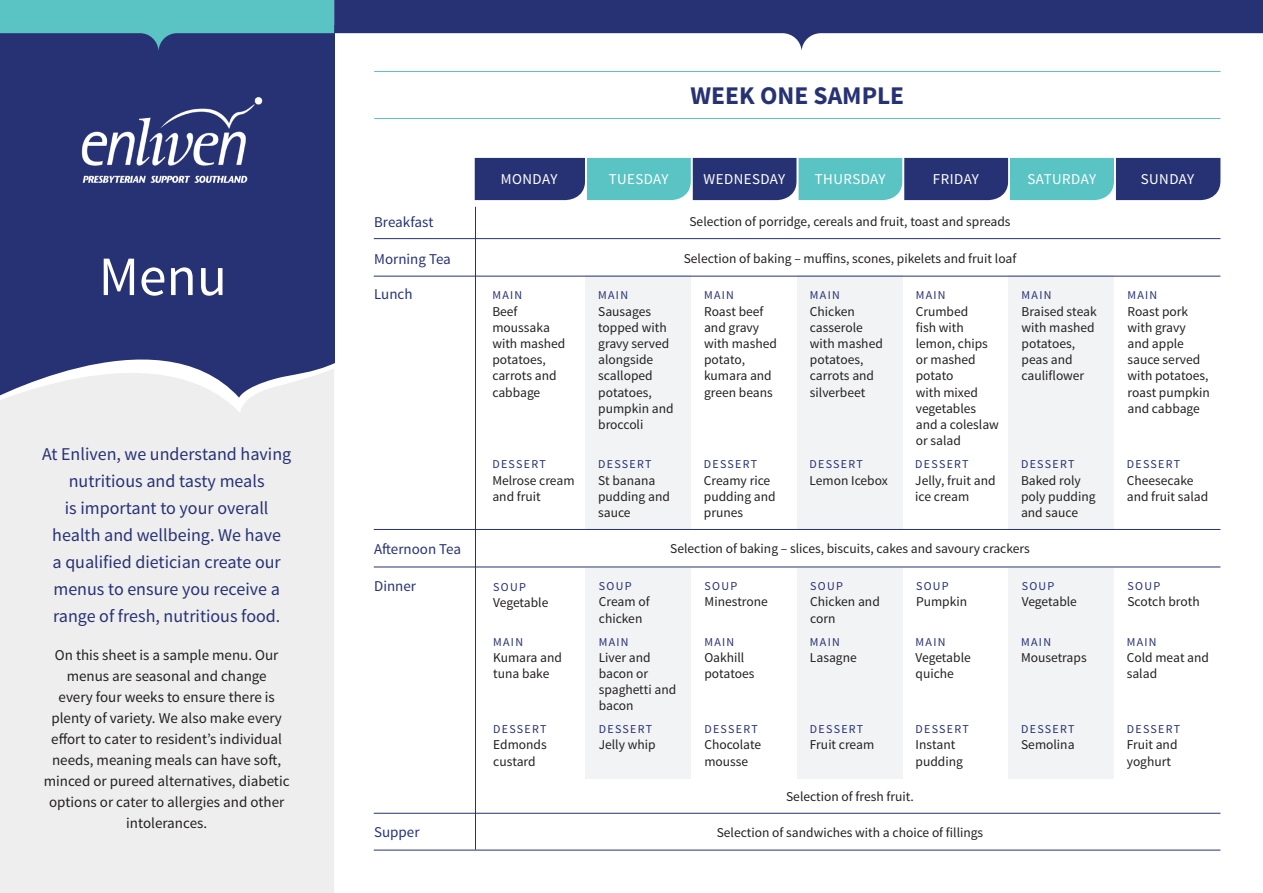
<style>
.page{position:relative;width:1263px;height:893px;background:#fff}
.page>*{position:absolute;margin:0;border:0;box-sizing:border-box;transform-origin:0 0}
.t1{font:55.5px "Source Sans Pro";color:#fff}
.t2{font:700 25.5px "Source Sans Pro";color:#273274}
.t3{font:18px/27px "Source Sans Pro";color:#273274;text-align:center}
.t4{font:15px/21px "Source Sans Pro";color:#231f20;text-align:center}
.t5{font:15px "Source Sans Pro";letter-spacing:.03em;color:#fff}
.t6{font:15px "Source Sans Pro";color:#273274}
.t7{font:13.5px/16.2px "Source Sans Pro";color:#231f20}
.t8{font:12px "Source Sans Pro";letter-spacing:.11em;color:#273274}
</style>
<div class="page">
<svg style="left:475px;top:158px;width:745px;height:42px;background:#407397"></svg>
<div style="left:585px;top:276px;width:106px;height:253px;background:#f2f3f4"></div>
<div style="left:797px;top:276px;width:105px;height:253px;background:#f2f3f4"></div>
<div style="left:1008px;top:276px;width:106px;height:254px;background:#f2f3f4"></div>
<div style="left:585px;top:568px;width:106px;height:210px;background:#f2f3f4"></div>
<div style="left:797px;top:568px;width:105px;height:210px;background:#f2f3f4"></div>
<div style="left:1008px;top:568px;width:106px;height:210px;background:#f2f3f4"></div>
<div style="left:0;top:25px;width:334px;height:395px;background:#273274"></div>
<div style="left:0;top:359px;width:334px;height:534px;background:#eeeeef"></div>
<svg style="left:334px;top:0;width:929px;height:50px;fill:#273274"></svg>
<svg style="left:0;top:0;width:334px;height:50px"></svg>
<hr style="left:585px;top:154px;width:2px;height:48px;background:#fff">
<hr style="left:691px;top:154px;width:1px;height:48px;background:#fff">
<hr style="left:797px;top:154px;width:1px;height:48px;background:#fff">
<hr style="left:903px;top:154px;width:1px;height:48px;background:#fff">
<hr style="left:1008px;top:154px;width:2px;height:48px;background:#fff">
<hr style="left:1114px;top:154px;width:2px;height:48px;background:#fff">
<hr style="left:374px;top:238px;width:846px;height:1px;background:#273274">
<hr style="left:374px;top:276px;width:846px;height:1px;background:#273274">
<hr style="left:374px;top:529px;width:846px;height:1px;background:#273274">
<hr style="left:374px;top:567px;width:846px;height:1px;background:#273274">
<hr style="left:374px;top:813px;width:846px;height:1px;background:#273274">
<hr style="left:374px;top:850px;width:846px;height:1px;background:#273274">
<hr style="left:475px;top:207px;width:1px;height:643px;background:#273274">
<img style="left:81px;top:97px;width:182px;height:86px">
<hr style="left:374px;top:71px;width:846px;height:1px;background:#59c4c3">
<hr style="left:374px;top:118px;width:846px;height:1px;background:#59c4c3">
<p class="t1" style="left:99px;top:242px;width:130px">Menu</p>
<p class="t3" style="left:42px;top:441px;width:251px">At Enliven, we understand having nutritious and tasty meals<br>is important to your overall health and wellbeing. We have<br>a qualified dietician create our menus to ensure you receive a range of fresh, nutritious food.</p>
<p class="t4" style="left:44px;top:645px;width:247px">On this sheet is a sample menu. Our menus are seasonal and change<br>every four weeks to ensure there is plenty of variety. We also make every effort to cater to resident’s individual needs, meaning meals can have soft, minced or pureed alternatives, diabetic options or cater to allergies and other intolerances.</p>
<p class="t2" style="left:690px;top:79px;width:215px">WEEK ONE SAMPLE</p>
<p class="t5" style="left:501px;top:170px;width:58px">MONDAY</p>
<p class="t5" style="left:609px;top:170px;width:61px">TUESDAY</p>
<p class="t5" style="left:704px;top:170px;width:83px">WEDNESDAY</p>
<p class="t5" style="left:815px;top:170px;width:72px">THURSDAY</p>
<p class="t5" style="left:933px;top:170px;width:48px">FRIDAY</p>
<p class="t5" style="left:1027px;top:170px;width:70px">SATURDAY</p>
<p class="t5" style="left:1141px;top:170px;width:55px">SUNDAY</p>
<p class="t6" style="left:374px;top:213px;width:61px">Breakfast</p>
<p class="t7" style="left:689px;top:213px;width:323px">Selection of porridge, cereals and fruit, toast and spreads</p>
<p class="t6" style="left:374px;top:249px;width:78px">Morning Tea</p>
<p class="t7" style="left:684px;top:250px;width:334px">Selection of baking – muffins, scones, pikelets and fruit loaf</p>
<p class="t8" style="left:492px;top:288px;width:31px">MAIN</p>
<p class="t7" style="left:492px;top:303px;width:74px">Beef moussaka with mashed potatoes, carrots and cabbage</p>
<p class="t6" style="left:374px;top:285px;width:40px">Lunch</p>
<p class="t8" style="left:598px;top:288px;width:31px">MAIN</p>
<p class="t7" style="left:598px;top:303px;width:77px">Sausages topped with gravy served alongside scalloped potatoes, pumpkin and broccoli</p>
<p class="t8" style="left:704px;top:288px;width:31px">MAIN</p>
<p class="t7" style="left:704px;top:303px;width:74px">Roast beef and gravy with mashed potato, kumara and green beans</p>
<p class="t8" style="left:810px;top:288px;width:31px">MAIN</p>
<p class="t7" style="left:810px;top:303px;width:74px">Chicken casserole with mashed potatoes, carrots and silverbeet</p>
<p class="t8" style="left:916px;top:288px;width:31px">MAIN</p>
<p class="t7" style="left:916px;top:303px;width:85px">Crumbed<br>fish with lemon, chips or mashed potato<br>with mixed vegetables and a coleslaw or salad</p>
<p class="t8" style="left:1021px;top:288px;width:31px">MAIN</p>
<p class="t7" style="left:1021px;top:303px;width:77px">Braised steak with mashed potatoes, peas and cauliflower</p>
<p class="t6" style="left:374px;top:540px;width:88px">Afternoon Tea</p>
<p class="t6" style="left:374px;top:577px;width:43px">Dinner</p>
<p class="t6" style="left:374px;top:822px;width:47px">Supper</p>
<p class="t8" style="left:492px;top:457px;width:55px">DESSERT</p>
<p class="t7" style="left:492px;top:472px;width:84px">Melrose cream and fruit</p>
<p class="t8" style="left:493px;top:579px;width:34px">SOUP</p>
<p class="t7" style="left:493px;top:594px;width:57px">Vegetable</p>
<p class="t8" style="left:493px;top:634px;width:31px">MAIN</p>
<p class="t7" style="left:493px;top:649px;width:70px">Kumara and tuna bake</p>
<p class="t8" style="left:493px;top:722px;width:55px">DESSERT</p>
<p class="t7" style="left:493px;top:737px;width:55px">Edmonds custard</p>
<p class="t8" style="left:598px;top:457px;width:55px">DESSERT</p>
<p class="t7" style="left:598px;top:472px;width:73px">St banana pudding and sauce</p>
<p class="t8" style="left:704px;top:457px;width:55px">DESSERT</p>
<p class="t7" style="left:704px;top:472px;width:73px">Creamy rice pudding and prunes</p>
<p class="t8" style="left:809px;top:457px;width:55px">DESSERT</p>
<p class="t7" style="left:809px;top:472px;width:80px">Lemon Icebox</p>
<p class="t8" style="left:915px;top:457px;width:55px">DESSERT</p>
<p class="t7" style="left:915px;top:472px;width:82px">Jelly, fruit and ice cream</p>
<p class="t8" style="left:1021px;top:457px;width:55px">DESSERT</p>
<p class="t7" style="left:1021px;top:472px;width:76px">Baked roly poly pudding and sauce</p>
<p class="t8" style="left:599px;top:579px;width:34px">SOUP</p>
<p class="t7" style="left:599px;top:594px;width:52px">Cream of chicken</p>
<p class="t7" style="left:670px;top:540px;width:361px">Selection of baking – slices, biscuits, cakes and savoury crackers</p>
<p class="t8" style="left:705px;top:579px;width:34px">SOUP</p>
<p class="t7" style="left:705px;top:594px;width:65px">Minestrone</p>
<p class="t8" style="left:810px;top:579px;width:34px">SOUP</p>
<p class="t7" style="left:810px;top:594px;width:71px">Chicken and corn</p>
<p class="t8" style="left:916px;top:579px;width:34px">SOUP</p>
<p class="t7" style="left:916px;top:594px;width:53px">Pumpkin</p>
<p class="t8" style="left:1022px;top:579px;width:34px">SOUP</p>
<p class="t7" style="left:1022px;top:594px;width:57px">Vegetable</p>
<p class="t8" style="left:599px;top:634px;width:31px">MAIN</p>
<p class="t7" style="left:599px;top:649px;width:53px">Liver and bacon or</p>
<p class="t7" style="left:599px;top:682px;width:79px">spaghetti and bacon</p>
<p class="t8" style="left:599px;top:722px;width:55px">DESSERT</p>
<p class="t7" style="left:599px;top:737px;width:58px">Jelly whip</p>
<p class="t8" style="left:704px;top:634px;width:31px">MAIN</p>
<p class="t7" style="left:704px;top:649px;width:52px">Oakhill potatoes</p>
<p class="t8" style="left:704px;top:722px;width:55px">DESSERT</p>
<p class="t7" style="left:704px;top:737px;width:58px">Chocolate mousse</p>
<p class="t8" style="left:810px;top:634px;width:31px">MAIN</p>
<p class="t7" style="left:810px;top:649px;width:48px">Lasagne</p>
<p class="t8" style="left:810px;top:722px;width:55px">DESSERT</p>
<p class="t7" style="left:810px;top:737px;width:66px">Fruit cream</p>
<p class="t8" style="left:915px;top:634px;width:31px">MAIN</p>
<p class="t7" style="left:915px;top:649px;width:57px">Vegetable quiche</p>
<p class="t8" style="left:915px;top:722px;width:55px">DESSERT</p>
<p class="t7" style="left:915px;top:737px;width:49px">Instant pudding</p>
<p class="t7" style="left:786px;top:789px;width:129px">Selection of fresh fruit.</p>
<p class="t7" style="left:717px;top:824px;width:268px">Selection of sandwiches with a choice of fillings</p>
<p class="t8" style="left:1021px;top:634px;width:31px">MAIN</p>
<p class="t7" style="left:1021px;top:649px;width:67px">Mousetraps</p>
<p class="t8" style="left:1021px;top:722px;width:55px">DESSERT</p>
<p class="t7" style="left:1021px;top:737px;width:55px">Semolina</p>
<p class="t8" style="left:1127px;top:288px;width:31px">MAIN</p>
<p class="t7" style="left:1127px;top:303px;width:84px">Roast pork with gravy and apple sauce served with potatoes, roast pumpkin and cabbage</p>
<p class="t8" style="left:1127px;top:457px;width:55px">DESSERT</p>
<p class="t7" style="left:1127px;top:472px;width:83px">Cheesecake and fruit salad</p>
<p class="t8" style="left:1127px;top:579px;width:34px">SOUP</p>
<p class="t7" style="left:1127px;top:594px;width:74px">Scotch broth</p>
<p class="t8" style="left:1127px;top:634px;width:31px">MAIN</p>
<p class="t7" style="left:1127px;top:649px;width:84px">Cold meat and salad</p>
<p class="t8" style="left:1127px;top:722px;width:55px">DESSERT</p>
<p class="t7" style="left:1127px;top:737px;width:52px">Fruit and yoghurt</p>
</div>
